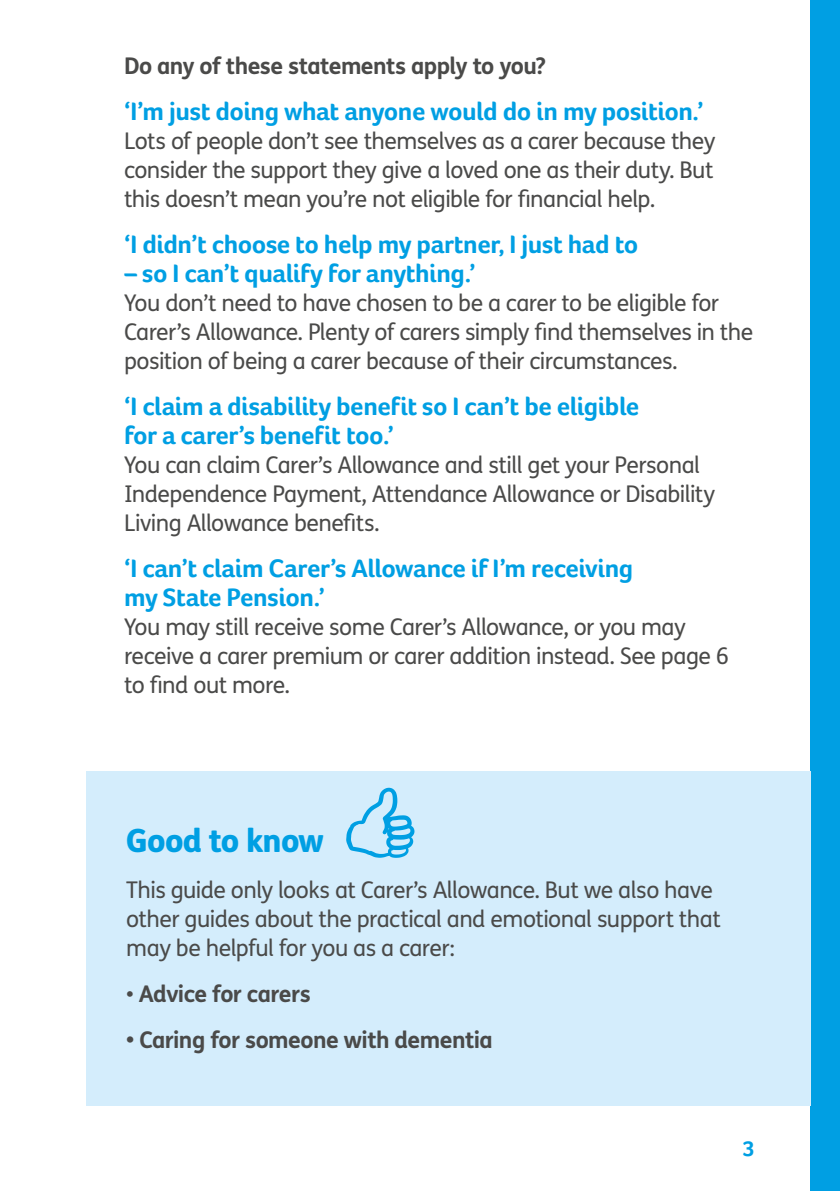
<style>
.page{position:relative;width:840px;height:1191px;background:#fff}
.page>*{position:absolute;margin:0;border:0;box-sizing:border-box;transform-origin:0 0}
.Body_copy_11_5_over{font:800 32px "FS Me";letter-spacing:-.025em;color:#009fe3}
.Blue_subheading{font:700 26px/29px "Foco Age UK";letter-spacing:-.015em;color:#009fe3}
.Body_copy_11_5_over-2{font:23px/29px "FS Me";letter-spacing:-.025em;color:#4a4a49}
.Body_copy_11_5_over-3{font:700 23px "FS Me";letter-spacing:-.025em;color:#4a4a49}
.t1{font:700 22px "Foco Age UK";color:#009fe3}
.s1{color:#d4edfc}
.s2{font-weight:400}
</style>
<div class="page">
<div style="left:810px;top:0;width:29px;height:1191px;background:#009fe3"></div>
<div style="left:86px;top:771px;width:724px;height:335px;background:#d4edfc"></div>
<svg style="left:346px;top:787px;width:68px;height:71px"></svg>
<p class="Body_copy_11_5_over-3" style="left:124px;top:51px;width:423px">Do any of these statements apply to you?</p>
<p class="Blue_subheading" style="left:124px;top:97px;width:581px">‘I’m just doing what anyone would do in my position.’</p>
<p class="Body_copy_11_5_over-2" style="left:124px;top:127px;width:592px;text-align:justify">Lots of people don’t see themselves as a carer because they consider the support they give a loved one as their duty. But this doesn’t mean you’re not eligible for financial help.</p>
<p class="Blue_subheading" style="left:124px;top:230px;width:515px">‘I didn’t choose to help my partner, I just had to</p>
<p class="Blue_subheading" style="left:124px;top:259px;width:353px">– so I can’t qualify for anything.’</p>
<p class="Body_copy_11_5_over-2" style="left:124px;top:289px;width:630px">You don’t need to have chosen to be a carer to be eligible for<br>Carer’s Allowance. Plenty of carers simply find themselves in the position of being a carer because of their circumstances.</p>
<p class="Blue_subheading" style="left:124px;top:392px;width:516px">‘I claim a disability benefit so I can’t be eligible for a carer’s benefit too.’</p>
<p class="Body_copy_11_5_over-2" style="left:124px;top:451px;width:592px">You can claim Carer’s Allowance and still get your Personal<br>Independence Payment, Attendance Allowance or Disability<br>Living Allowance benefits.</p>
<p class="Blue_subheading" style="left:124px;top:554px;width:510px">‘I can’t claim Carer’s Allowance if I’m receiving my State Pension.’</p>
<p class="Body_copy_11_5_over-2" style="left:124px;top:613px;width:606px">You may still receive some Carer’s Allowance, or you may receive a carer premium or carer addition instead. See page 6 to find out more.</p>
<p class="Body_copy_11_5_over" style="left:126px;top:820px;width:205px">Good to know<span class="s1">.</span></p>
<p class="Body_copy_11_5_over-2" style="left:126px;top:876px;width:595px">This guide only looks at Carer’s Allowance. But we also have other guides about the practical and emotional support that may be helpful for you as a carer:</p>
<p class="Body_copy_11_5_over-3" style="left:126px;top:979px;width:186px"><span class="s2">•</span> Advice for carers</p>
<p class="Body_copy_11_5_over-3" style="left:126px;top:1025px;width:368px">• Caring for someone with dementia</p>
<p class="t1" style="left:742px;top:1135px;width:14px">3</p>
</div>
